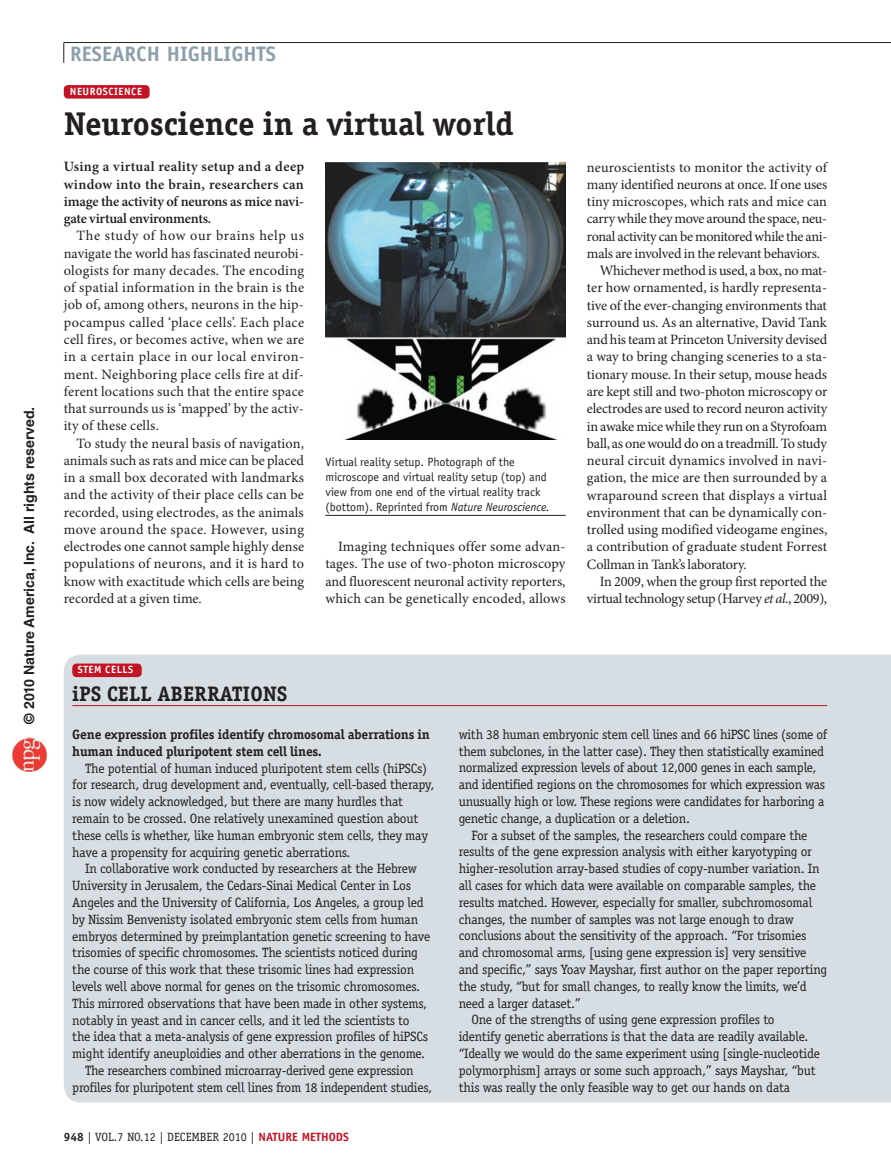
<style>
.page{position:relative;width:891px;height:1175px;background:#fff}
.page>*{position:absolute;margin:0;border:0;box-sizing:border-box;transform-origin:0 0}
.t1{font:700 33px "Officina Serif Std";letter-spacing:-.005em;color:#231f20}
.t2{font:700 21px "Officina Sans Std";color:#8c9faa}
.t3{font:700 21px "Officina Serif Std";color:#231f20}
.t4{font:14.25px/17.2px "Minion Pro";letter-spacing:-.01em;color:#231f20;text-align:justify}
.t5{font:600 14.25px/17.2px "Minion Pro";letter-spacing:-.015em;color:#231f20;text-align:justify}
.t6{font:14.25px "Minion Pro";letter-spacing:.01em;color:#231f20}
.t7{font:14.25px "Minion Pro";letter-spacing:.015em;color:#231f20}
.t8{font:700 14.1px "Helvetica LT Std";color:#231f20}
.t9{font:13.5px/16.8px "Officina Serif Std";letter-spacing:-.015em;color:#231f20}
.t10{font:700 13.5px/16.8px "Officina Serif Std";letter-spacing:-.015em;color:#231f20}
.t11{font:12px/15px "Officina Sans Std";color:#231f20}
.t12{font:12px "Officina Serif Std";color:#231f20}
.t13{font:700 10.5px "Officina Sans Std";letter-spacing:.05em;color:#fff}
.s1{font-style:italic}
.s2{font-family:"Officina Sans Std";font-weight:700}
.s3{font-family:"Officina Sans Std";font-weight:700;color:#c41324}
</style>
<div class="page">
<svg style="left:64px;top:43px;width:1px;height:20px"></svg>
<hr style="left:64px;top:42px;width:827px;height:1px;background:#231f20">
<div style="left:64px;top:85px;width:86px;height:14px;background:#c41324;border-radius:4px"></div>
<div style="left:64px;top:654px;width:827px;height:448px;background:#d7dee3"></div>
<hr style="left:72px;top:705px;width:755px;height:1px;background:#c41324">
<div style="left:72px;top:663px;width:70px;height:14px;background:#c41324;border-radius:4px"></div>
<hr style="left:325px;top:515px;width:241px;height:1px;background:#231f20">
<img style="left:325px;top:162px;width:241px;height:277px">
<img style="left:12px;top:738px;width:34px;height:34px">
<p class="t8" style="left:21px;top:723px;width:318px;rotate:-90deg">© 2010 Nature America, Inc. All rights reserved.</p>
<h2 class="t2" style="left:70px;top:41px;width:207px">RESEARCH HIGHLIGHTS</h2>
<p class="t13" style="left:70px;top:85px;width:7px">NEUROSCIENCE</p>
<h1 class="t1" style="left:64px;top:103px;width:452px">Neuroscience in a virtual world</h1>
<p class="t5" style="left:64px;top:158px;width:242px">Using a virtual reality setup and a deep window into the brain, researchers can image the activity of neurons as mice navi&shy;gate virtual environments.</p>
<p class="t4" style="left:64px;top:227px;width:242px;text-indent:13px">The study of how our brains help us navigate the world has fascinated neurobi&shy;ologists for many decades. The encoding of spatial information in the brain is the job of, among others, neurons in the hip&shy;pocampus called ‘place cells’. Each place cell fires, or becomes active, when we are in a certain place in our local environ&shy;ment. Neighboring place cells fire at dif&shy;ferent locations such that the entire space that surrounds us is ‘mapped’ by the activ&shy;ity of these cells.</p>
<p class="t4" style="left:64px;top:434px;width:242px;text-indent:13px">To study the neural basis of navigation, animals such as rats and mice can be placed in a small box decorated with landmarks and the activity of their place cells can be recorded, using electrodes, as the animals move around the space. However, using electrodes one cannot sample highly dense populations of neurons, and it is hard to know with exactitude which cells are being recorded at a given time.</p>
<p class="t11" style="left:325px;top:454px;width:226px">Virtual reality setup. Photograph of the microscope and virtual reality setup (top) and view from one end of the virtual reality track (bottom). Reprinted from <span class="s1">Nature Neuroscience.</span></p>
<p class="t4" style="left:325px;top:538px;width:242px;text-indent:13px">Imaging techniques offer some advan&shy;tages. The use of two-photon microscopy and fluorescent neuronal activity reporters, which can be genetically encoded, allows</p>
<p class="t7" style="left:587px;top:157px;width:242px">neuroscientists to monitor the activity of</p>
<p class="t4" style="left:587px;top:176px;width:242px">many identified neurons at once. If one uses</p>
<p class="t4" style="left:587px;top:193px;width:242px">tiny microscopes, which rats and mice can</p>
<p class="t4" style="left:587px;top:210px;width:242px">carry while they move around the space, neu-</p>
<p class="t4" style="left:587px;top:227px;width:242px">ronal activity can be monitored while the ani-</p>
<p class="t4" style="left:587px;top:245px;width:235px">mals are involved in the relevant behaviors.</p>
<p class="t4" style="left:600px;top:262px;width:229px">Whichever method is used, a box, no mat-</p>
<p class="t4" style="left:587px;top:279px;width:242px">ter how ornamented, is hardly representa-</p>
<p class="t4" style="left:587px;top:296px;width:242px">tive of the ever-changing environments that</p>
<p class="t4" style="left:587px;top:314px;width:242px">surround us. As an alternative, David Tank</p>
<p class="t4" style="left:587px;top:331px;width:242px">and his team at Princeton University devised</p>
<p class="t4" style="left:587px;top:348px;width:242px">a way to bring changing sceneries to a sta-</p>
<p class="t4" style="left:587px;top:365px;width:242px">tionary mouse. In their setup, mouse heads</p>
<p class="t4" style="left:587px;top:383px;width:242px">are kept still and two-photon microscopy or</p>
<p class="t4" style="left:587px;top:400px;width:242px">electrodes are used to record neuron activity</p>
<p class="t4" style="left:587px;top:417px;width:242px">in awake mice while they run on a Styrofoam</p>
<p class="t4" style="left:587px;top:434px;width:242px">ball, as one would do on a treadmill. To study</p>
<p class="t6" style="left:587px;top:451px;width:242px">neural circuit dynamics involved in navi-</p>
<p class="t4" style="left:587px;top:469px;width:242px">gation, the mice are then surrounded by a</p>
<p class="t6" style="left:587px;top:485px;width:242px">wraparound screen that displays a virtual</p>
<p class="t4" style="left:587px;top:504px;width:242px">environment that can be dynamically con-</p>
<p class="t4" style="left:587px;top:521px;width:242px">trolled using modified videogame engines,</p>
<p class="t4" style="left:587px;top:538px;width:242px">a contribution of graduate student Forrest</p>
<p class="t4" style="left:587px;top:555px;width:161px">Collman in Tank’s laboratory.</p>
<p class="t4" style="left:600px;top:573px;width:229px">In 2009, when the group first reported the</p>
<p class="t4" style="left:587px;top:590px;width:242px">virtual technology setup (Harvey <span class="s1">et al</span>., 2009),</p>
<p class="t13" style="left:78px;top:663px;width:57px">STEM CELLS</p>
<h2 class="t3" style="left:72px;top:681px;width:125px">iPS cell aberra</h2>
<h2 class="t3" style="left:232px;top:681px;width:44px">tions</h2>
<p class="t10" style="left:72px;top:725px;width:359px">Gene expression profiles identify chromosomal aberrations in human induced pluripotent stem cell lines.</p>
<p class="t9" style="left:72px;top:759px;width:364px;text-indent:13px">The potential of human induced pluripotent stem cells (hiPSCs) for research, drug development and, eventually, cell-based therapy, is now widely acknowledged, but there are many hurdles that remain to be crossed. One relatively unexamined question about these cells is whether, like human embryonic stem cells, they may have a propensity for acquiring genetic aberrations.</p>
<p class="t9" style="left:85px;top:860px;width:333px">In collaborative work conducted by researchers at the Hebrew</p>
<p class="t9" style="left:72px;top:877px;width:340px">University in Jerusalem, the Cedars-Sinai Medical Center in Los</p>
<p class="t9" style="left:72px;top:894px;width:353px">Angeles and the University of California, Los Angeles, a group led</p>
<p class="t9" style="left:72px;top:910px;width:347px">by Nissim Benvenisty isolated embryonic stem cells from human</p>
<p class="t9" style="left:72px;top:927px;width:359px">embryos determined by preimplantation genetic screening to have</p>
<p class="t9" style="left:72px;top:944px;width:347px">trisomies of specific chromosomes. The scientists noticed during</p>
<p class="t9" style="left:72px;top:961px;width:344px">the course of this work that these trisomic lines had expression</p>
<p class="t9" style="left:72px;top:978px;width:349px">levels well above normal for genes on the trisomic chromosomes.</p>
<p class="t9" style="left:72px;top:994px;width:356px">This mirrored observations that have been made in other systems,</p>
<p class="t9" style="left:72px;top:1011px;width:339px">notably in yeast and in cancer cells, and it led the scientists to</p>
<p class="t9" style="left:72px;top:1028px;width:357px">the idea that a meta-analysis of gene expression profiles of hiPSCs</p>
<p class="t9" style="left:72px;top:1045px;width:354px">might identify aneuploidies and other aberrations in the genome.</p>
<p class="t9" style="left:85px;top:1062px;width:330px">The researchers combined microarray-derived gene expression</p>
<p class="t9" style="left:72px;top:1078px;width:361px">profiles for pluripotent stem cell lines from 18 independent studies,</p>
<p class="t12" style="left:64px;top:1130px;width:287px"><span class="s2">948</span> | VOL.7 NO.12 | DECEMBER 2010 | <span class="s3">NATURE METHODS</span></p>
<p class="t9" style="left:459px;top:726px;width:370px">with 38 human embryonic stem cell lines and 66 hiPSC lines (some of them subclones, in the latter case). They then statistically examined normalized expression levels of about 12,000 genes in each sample, and identified regions on the chromosomes for which expression was unusually high or low. These regions were candidates for harboring a genetic change, a duplication or a deletion.</p>
<p class="t9" style="left:472px;top:826px;width:337px">For a subset of the samples, the researchers could compare the</p>
<p class="t9" style="left:459px;top:843px;width:355px">results of the gene expression analysis with either karyotyping or</p>
<p class="t9" style="left:459px;top:860px;width:363px">higher-resolution array-based studies of copy-number variation. In</p>
<p class="t9" style="left:459px;top:877px;width:359px">all cases for which data were available on comparable samples, the</p>
<p class="t9" style="left:459px;top:893px;width:355px">results matched. However, especially for smaller, subchromosomal</p>
<p class="t9" style="left:459px;top:910px;width:337px">changes, the number of samples was not large enough to draw</p>
<p class="t9" style="left:459px;top:927px;width:349px">conclusions about the sensitivity of the approach. “For trisomies</p>
<p class="t9" style="left:459px;top:944px;width:349px">and chromosomal arms, [using gene expression is] very sensitive</p>
<p class="t9" style="left:459px;top:961px;width:370px">and specific,” says Yoav Mayshar, first author on the paper reporting</p>
<p class="t9" style="left:459px;top:977px;width:349px">the study, “but for small changes, to really know the limits, we’d</p>
<p class="t9" style="left:459px;top:994px;width:124px">need a larger dataset.”</p>
<p class="t9" style="left:472px;top:1011px;width:305px">One of the strengths of using gene expression profiles to</p>
<p class="t9" style="left:459px;top:1028px;width:351px">identify genetic aberrations is that the data are readily available.</p>
<p class="t9" style="left:459px;top:1045px;width:363px">“Ideally we would do the same experiment using [single-nucleotide</p>
<p class="t9" style="left:459px;top:1061px;width:359px">polymorphism] arrays or some such approach,” says Mayshar, “but</p>
<p class="t9" style="left:459px;top:1078px;width:333px">this was really the only feasible way to get our hands on data</p>
</div>
